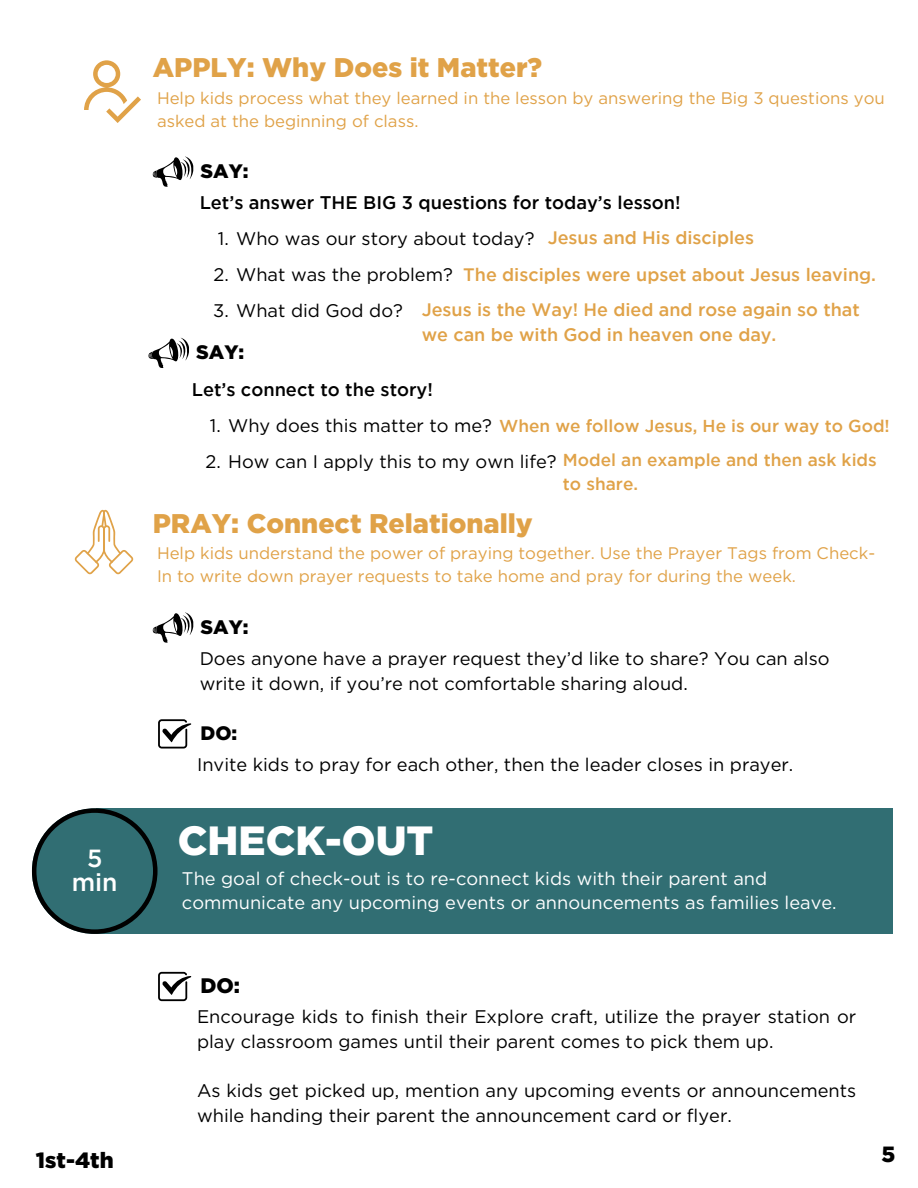
<style>
.page{position:relative;width:918px;height:1188px;background:#fff}
.page>*{position:absolute;margin:0;border:0;box-sizing:border-box;transform-origin:0 0}
.t1{font:900 40.8px "Gotham";color:#fff}
.t2{font:900 27px "Gotham";color:#e0a248}
.t3{font:500 24.75px/24.8px "Gotham";color:#fff;text-align:center}
.t4{font:900 22.05px "Gotham";color:#000}
.t5{font:900 21px "Gotham";color:#000}
.t6{font:900 19.5px "Gotham";color:#000}
.t7{font:18.3px/24.8px "Gotham";color:#000}
.t8{font:18.3px/24.8px "Gotham";color:#fff}
.t9{font:500 18.3px "Gotham";color:#000}
.t10{font:500 18px/24.8px "Gotham";color:#e0a248}
.t11{font:500 17.25px "Gotham";color:#e0a248}
.t12{font:16.8px/22.5px "Gotham";color:#e0a248}
.s1{font-weight:400;font-size:18.3px;color:#000}
.s2{font-weight:500;font-size:17.25px;color:#e0a248}
</style>
<div class="page">
<div style="left:97px;top:808px;width:796px;height:126px;background:#316e73"></div>
<svg style="left:32px;top:808px;width:126px;height:126px"></svg>
<svg style="left:153px;top:156px;width:40px;height:31px"></svg>
<svg style="left:149px;top:338px;width:40px;height:30px"></svg>
<svg style="left:153px;top:612px;width:40px;height:31px"></svg>
<svg style="left:158px;top:719px;width:33px;height:30px"></svg>
<svg style="left:75px;top:510px;width:58px;height:64px"></svg>
<svg style="left:84px;top:60px;width:57px;height:63px"></svg>
<svg style="left:158px;top:972px;width:33px;height:29px"></svg>
<p class="t3" style="left:72px;top:845px;width:47px">5 min</p>
<h2 class="t4" style="left:36px;top:1148px;width:79px">1st-4th</h2>
<p class="t2" style="left:153px;top:51px;width:391px">APPLY: Why Does it Matter?</p>
<h5 class="t12" style="left:157px;top:87px;width:729px">Help kids process what they learned in the lesson by answering the Big 3 questions you asked at the beginning of class.</h5>
<p class="t6" style="left:200px;top:159px;width:50px">SAY:</p>
<p class="t9" style="left:200px;top:192px;width:483px">Let’s answer THE BIG 3 questions for today’s lesson!</p>
<h6 class="t7" style="left:218px;top:226px;width:318px">1. Who was our story about today?</h6>
<h6 class="t7" style="left:214px;top:262px;width:241px">2. What was the problem?</h6>
<h6 class="t7" style="left:213px;top:298px;width:191px">3. What did God do?</h6>
<p class="t10" style="left:548px;top:225px;width:208px">Jesus and His disciples</p>
<h5 class="t10" style="left:463px;top:262px;width:414px">The disciples were upset about Jesus leaving.</h5>
<p class="t10" style="left:422px;top:297px;width:440px">Jesus is the Way! He died and rose again so that we can be with God in heaven one day.</p>
<h5 class="t6" style="left:196px;top:341px;width:50px">SAY:</h5>
<h6 class="t9" style="left:192px;top:379px;width:243px">Let’s connect to the story!</h6>
<p class="t11" style="left:210px;top:416px;width:681px"><span class="s1">1. Why does this matter to me?</span> When we follow Jesus, He is our way to God!</p>
<p class="t7" style="left:206px;top:449px;width:673px">2. How can I apply this to my own life? <span class="s2">Model an example and then ask kids</span></p>
<h2 class="t11" style="left:563px;top:474px;width:77px">to share.</h2>
<h6 class="t2" style="left:153px;top:507px;width:382px">PRAY: Connect Relationally</h6>
<p class="t12" style="left:157px;top:542px;width:720px">Help kids understand the power of praying together. Use the Prayer Tags from Check-<br>In to write down prayer requests to take home and pray for during the week.</p>
<p class="t6" style="left:200px;top:615px;width:50px">SAY:</p>
<p class="t7" style="left:200px;top:646px;width:631px">Does anyone have a prayer request they’d like to share? You can also write it down, if you’re not comfortable sharing aloud.</p>
<p class="t6" style="left:200px;top:721px;width:38px">DO:</p>
<p class="t7" style="left:197px;top:752px;width:598px">Invite kids to pray for each other, then the leader closes in prayer.</p>
<p class="t1" style="left:178px;top:817px;width:257px">CHECK-OUT</p>
<h2 class="t8" style="left:182px;top:866px;width:656px">The goal of check-out is to re-connect kids with their parent and communicate any upcoming events or announcements as families leave.</h2>
<h5 class="t5" style="left:200px;top:974px;width:41px">DO:</h5>
<p class="t7" style="left:197px;top:1004px;width:661px">Encourage kids to finish their Explore craft, utilize the prayer station or play classroom games until their parent comes to pick them up.</p>
<p class="t7" style="left:197px;top:1079px;width:661px">As kids get picked up, mention any upcoming events or announcements while handing their parent the announcement card or flyer.</p>
<p class="t4" style="left:882px;top:1142px;width:15px">5</p>
</div>
